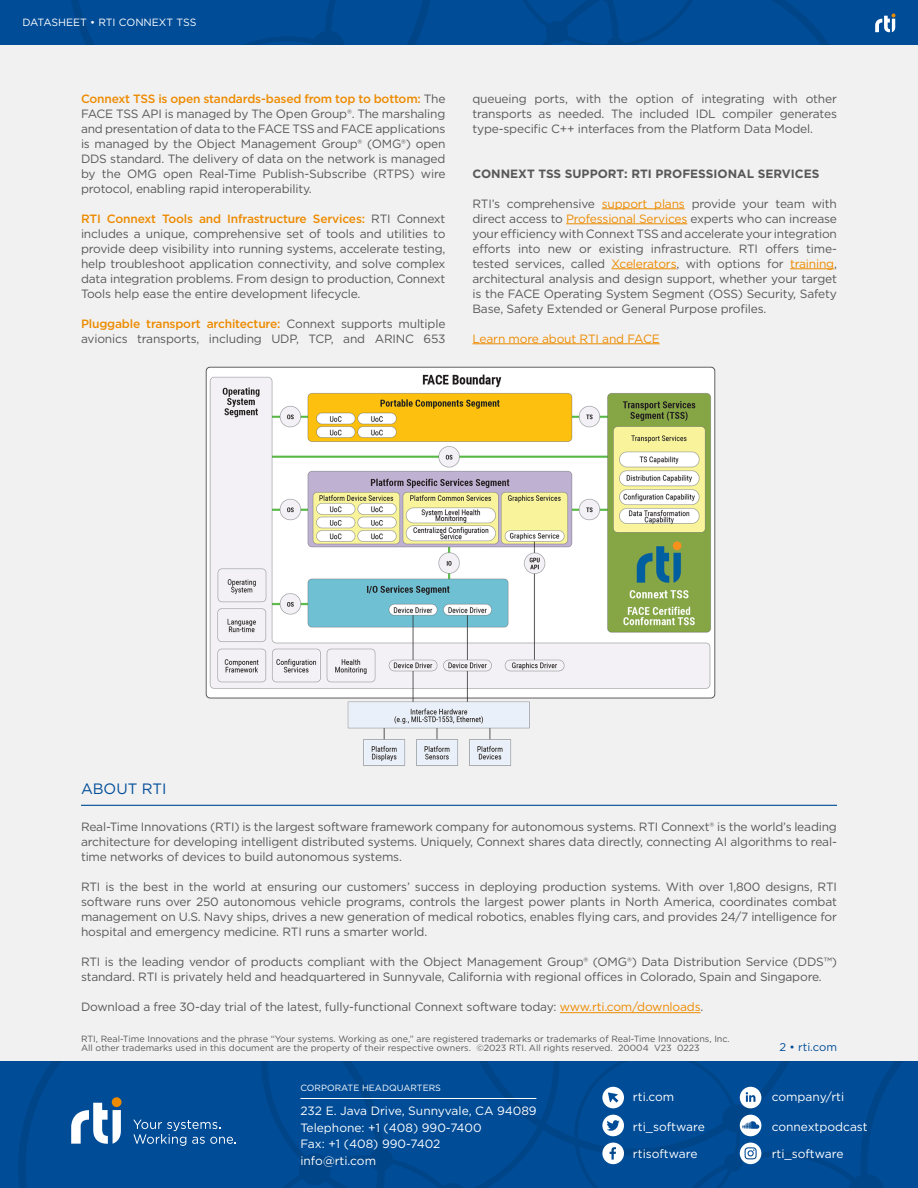
<style>
.page{position:relative;width:918px;height:1188px;background:#f1f1f2}
.page>*{position:absolute;margin:0;border:0;box-sizing:border-box;transform-origin:0 0}
.t1{font:15px "Gotham";color:#004c97}
.t2{font:12px/15px "Gotham";letter-spacing:-.015em;color:#585858;text-align:justify}
.t3{font:12px/16.5px "Gotham";color:#fff}
.t4{font:700 12px "Gotham";color:#585858}
.t5{font:12px "Gotham";letter-spacing:-.015em;color:#ed8b00}
.t6{font:11.25px "Gotham";color:#004c97}
.t7{font:10.5px "Gotham";color:#fff}
.t8{font:9px/9.8px "Gotham";color:#585858}
.t9{font:9px "Gotham";color:#fff}
.s1{font-weight:500;color:#ed8b00}
.s2{color:#ed8b00}
</style>
<div class="page">
<div style="left:0;top:0;width:918px;height:45px;background:#004c97"></div>
<div style="left:2px;top:1062px;width:131px;height:126px;background:#004c97"></div>
<svg style="left:71px;top:1103px;width:50px;height:41px"></svg>
<div style="left:112px;top:1097px;width:10px;height:10px;background:#ed8b00;border-radius:50%"></div>
<svg style="left:133px;top:1062px;width:785px;height:126px;background:#064f97"></svg>
<svg style="left:71px;top:0;width:825px;height:45px"></svg>
<hr style="left:602px;top:208px;width:83px;height:1px;background:#ed8b00">
<hr style="left:566px;top:223px;width:121px;height:1px;background:#ed8b00">
<hr style="left:612px;top:268px;width:64px;height:1px;background:#ed8b00">
<hr style="left:790px;top:268px;width:44px;height:1px;background:#ed8b00">
<hr style="left:472px;top:343px;width:188px;height:1px;background:#ed8b00">
<img style="left:205px;top:366px;width:511px;height:400px">
<hr style="left:560px;top:1012px;width:141px;height:1px;background:#ed8b00">
<hr style="left:81px;top:805px;width:756px;height:1px;background:#004c97">
<p class="t7" style="left:22px;top:16px;width:175px">DATASHEET • RTI CONNEXT TSS</p>
<p class="t2" style="left:81px;top:91px;width:366px"><span class="s1">Connext TSS is open standards-based from top to bottom:</span> The FACE TSS API is managed by The Open Group®. The marshaling and presentation of data to the FACE TSS and FACE applications is managed by the Object Management Group® (OMG®) open DDS standard. The delivery of data on the network is managed by the OMG open Real-Time Publish-Subscribe (RTPS) wire protocol, enabling rapid interoperability.</p>
<p class="t2" style="left:81px;top:211px;width:366px"><span class="s1">RTI Connext Tools and Infrastructure Services:</span> RTI Connext includes a unique, comprehensive set of tools and utilities to provide deep visibility into running systems, accelerate testing, help troubleshoot application connectivity, and solve complex data integration problems. From design to production, Connext Tools help ease the entire development lifecycle.</p>
<p class="t2" style="left:81px;top:316px;width:366px"><span class="s1">Pluggable transport architecture:</span> Connext supports multiple avionics transports, including UDP, TCP, and ARINC 653</p>
<p class="t2" style="left:472px;top:91px;width:366px">queueing ports, with the option of integrating with other transports as needed. The included IDL compiler generates type-specific C++ interfaces from the Platform Data Model.</p>
<p class="t4" style="left:472px;top:165px;width:348px">CONNEXT TSS SUPPORT: RTI PROFESSIONAL SERVICES</p>
<p class="t2" style="left:472px;top:196px;width:366px">RTI’s comprehensive <span class="s2">support plans</span> provide your team with direct access to <span class="s2">Professional Services</span> experts who can increase your efficiency with Connext TSS and accelerate your integration efforts into new or existing infrastructure. RTI offers time&shy;tested services, called <span class="s2">Xcelerators</span>, with options for <span class="s2">training</span>, architectural analysis and design support, whether your target is the FACE Operating System Segment (OSS) Security, Safety Base, Safety Extended or General Purpose profiles.</p>
<p class="t5" style="left:472px;top:331px;width:189px">Learn more about RTI and FACE</p>
<p class="t1" style="left:81px;top:779px;width:87px">ABOUT RTI</p>
<p class="t2" style="left:81px;top:819px;width:757px">Real-Time Innovations (RTI) is the largest software framework company for autonomous systems. RTI Connext® is the world’s leading architecture for developing intelligent distributed systems. Uniquely, Connext shares data directly, connecting AI algorithms to real&shy;time networks of devices to build autonomous systems.</p>
<p class="t2" style="left:81px;top:879px;width:758px">RTI is the best in the world at ensuring our customers’ success in deploying production systems. With over 1,800 designs, RTI software runs over 250 autonomous vehicle programs, controls the largest power plants in North America, coordinates combat management on U.S. Navy ships, drives a new generation of medical robotics, enables flying cars, and provides 24/7 intelligence for hospital and emergency medicine. RTI runs a smarter world.</p>
<p class="t2" style="left:81px;top:954px;width:757px">RTI is the leading vendor of products compliant with the Object Management Group® (OMG®) Data Distribution Service (DDS™) standard. RTI is privately held and headquartered in Sunnyvale, California with regional offices in Colorado, Spain and Singapore.</p>
<p class="t2" style="left:81px;top:999px;width:624px">Download a free 30-day trial of the latest, fully-functional Connext software today: <span class="s2">www.rti.com/downloads</span>.</p>
<p class="t8" style="left:81px;top:1033px;width:650px">RTI, Real-Time Innovations and the phrase “Your systems. Working as one,” are registered trademarks or trademarks of Real-Time Innovations, Inc.<br>All other trademarks used in this document are the property of their respective owners. ©2023 RTI. All rights reserved. 20004 V23 0223</p>
<p class="t9" style="left:300px;top:1082px;width:142px">CORPORATE HEADQUARTERS</p>
<p class="t3" style="left:300px;top:1103px;width:238px">232 E. Java Drive, Sunnyvale, CA 94089<br>Telephone: +1 (408) 990-7400<br>Fax: +1 (408) 990-7402<br>info@rti.com</p>
<p class="t3" style="left:633px;top:1089px;width:43px">rti.com</p>
<p class="t3" style="left:633px;top:1118px;width:73px">rti_software</p>
<p class="t3" style="left:633px;top:1145px;width:66px">rtisoftware</p>
<p class="t6" style="left:779px;top:1040px;width:59px">2 • rti.com</p>
<p class="t3" style="left:772px;top:1089px;width:74px">company/rti</p>
<p class="t3" style="left:772px;top:1118px;width:97px">connextpodcast</p>
<p class="t3" style="left:772px;top:1145px;width:73px">rti_software</p>
</div>
